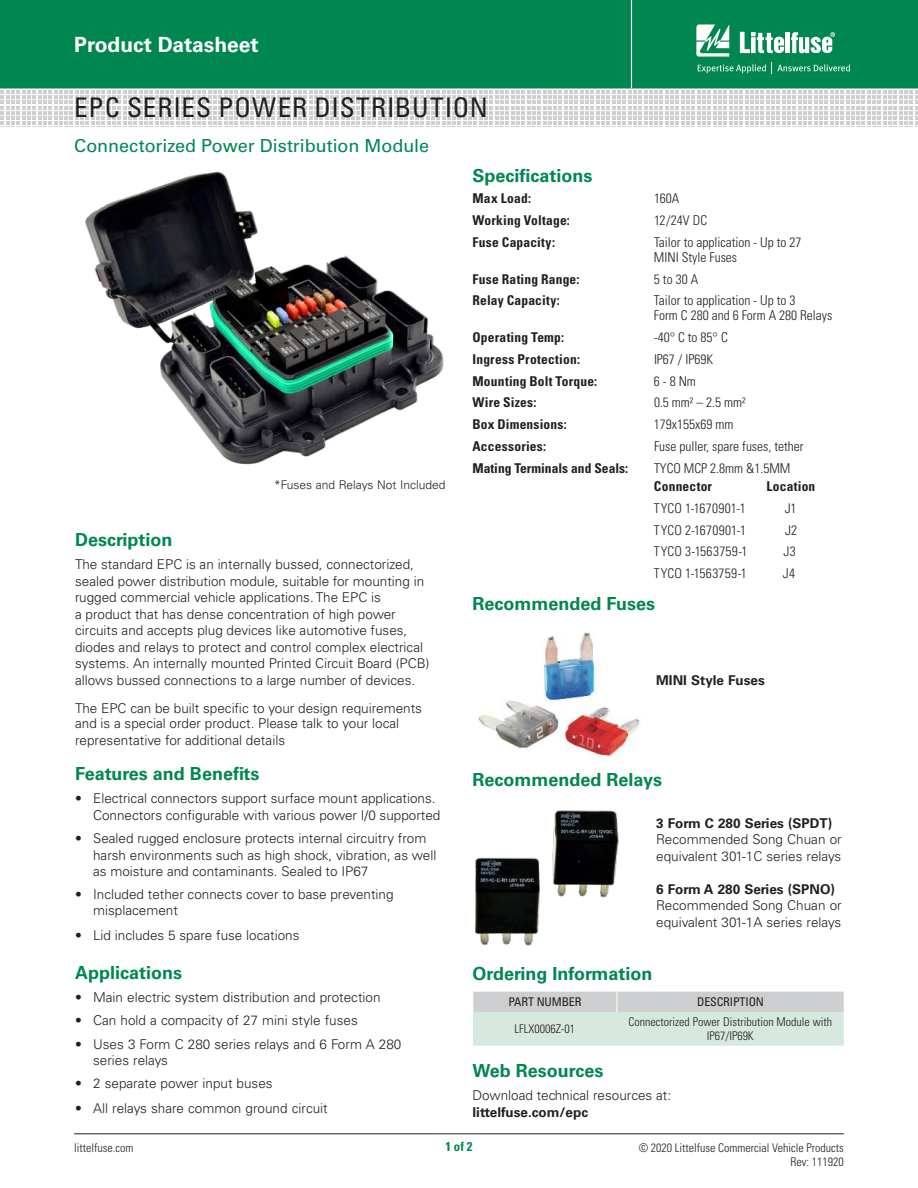
<style>
.page{position:relative;width:918px;height:1188px;background:#fff}
.page>*{position:absolute;margin:0;border:0;box-sizing:border-box;transform-origin:0 0}
.t1{font:condensed 27px "Univers LT Std";letter-spacing:.035em;color:#221f1f}
.t2{font:700 21px "Univers LT Std";color:#fff}
.t3{font:700 18px "Univers LT Std";color:#008751}
.t4{font:18px "Univers LT Std";letter-spacing:-.005em;color:#008751}
.t5{font:300 13.5px/16.5px "Univers LT Std";color:#221f1f}
.t6{font:300 condensed 13.5px/15px "Univers LT Std";color:#221f1f}
.t7{font:700 condensed 13.5px "Univers LT Std";letter-spacing:.015em;color:#221f1f}
.t8{font:700 13.5px "Univers LT Std";color:#221f1f}
.t9{font:300 condensed 13.5px "Univers LT Std";letter-spacing:.02em;color:#221f1f}
.t10{font:700 condensed 12.75px "Univers LT Std";color:#008751}
.t11{font:300 condensed 12px/13.5px "Univers LT Std";color:#221f1f;text-align:right}
.t12{font:300 12px "Univers LT Std";color:#221f1f}
.t13{font:condensed 12px "Univers LT Std";letter-spacing:-.01em;color:#221f1f}
</style>
<div class="page">
<div style="left:0;top:0;width:918px;height:88px;background:#008751"></div>
<hr style="left:631px;top:0;width:1px;height:88px;background:#fff">
<hr style="left:74px;top:1134px;width:770px;height:1px;background:#221f1f">
<svg style="left:1px;top:91px;width:917px;height:36px"></svg>
<svg style="left:696px;top:24px;width:33px;height:33px"></svg>
<hr style="left:786px;top:32px;width:4px;height:21px;background:#fff">
<svg style="left:791px;top:32px;width:44px;height:21px"></svg>
<svg style="left:740px;top:32px;width:44px;height:21px"></svg>
<svg style="left:698px;top:64px;width:68px;height:9px"></svg>
<svg style="left:772px;top:63px;width:78px;height:11px"></svg>
<svg style="left:473px;top:992px;width:371px;height:54px;background:#d3ded9"></svg>
<img style="left:85px;top:171px;width:359px;height:294px">
<img style="left:478px;top:632px;width:162px;height:126px">
<img style="left:475px;top:810px;width:144px;height:136px">
<h2 class="t2" style="left:74px;top:32px;width:186px">Product Datasheet</h2>
<h1 class="t1" style="left:74px;top:92px;width:415px">EPC SERIES POWER DISTRIBUTION</h1>
<h3 class="t4" style="left:74px;top:135px;width:356px">Connectorized Power Distribution Module</h3>
<p class="t12" style="left:274px;top:480px;width:173px">*Fuses and Relays Not Included</p>
<h3 class="t3" style="left:75px;top:532px;width:99px">Description</h3>
<p class="t5" style="left:75px;top:557px;width:356px">The standard EPC is an internally bussed, connectorized, sealed power distribution module, suitable for mounting in rugged commercial vehicle applications. The EPC is<br>a product that has dense concentration of high power circuits and accepts plug devices like automotive fuses, diodes and relays to protect and control complex electrical systems. An internally mounted Printed Circuit Board (PCB) allows bussed connections to a large number of devices.</p>
<p class="t5" style="left:75px;top:702px;width:348px;line-height:15px">The EPC can be built specific to your design requirements and is a special order product. Please talk to your local</p>
<p class="t5" style="left:75px;top:733px;width:212px">representative for additional details</p>
<h3 class="t3" style="left:75px;top:766px;width:186px">Features and Benefits</h3>
<p class="t5" style="left:93px;top:791px;width:349px;text-indent:-18px">• Electrical connectors support surface mount applications.<br>Connectors configurable with various power I/0 supported</p>
<p class="t5" style="left:93px;top:831px;width:345px;text-indent:-18px">• Sealed rugged enclosure protects internal circuitry from harsh environments such as high shock, vibration, as well as moisture and contaminants. Sealed to IP67</p>
<p class="t5" style="left:93px;top:887px;width:302px;text-indent:-18px">• Included tether connects cover to base preventing misplacement</p>
<p class="t5" style="left:75px;top:928px;width:226px">• Lid includes 5 spare fuse locations</p>
<h3 class="t3" style="left:75px;top:965px;width:109px">Applications</h3>
<p class="t5" style="left:75px;top:990px;width:307px">• Main electric system distribution and protection</p>
<p class="t5" style="left:75px;top:1013px;width:284px">• Can hold a compacity of 27 mini style fuses</p>
<p class="t5" style="left:93px;top:1037px;width:310px;text-indent:-18px">• Uses 3 Form C 280 series relays and 6 Form A 280 series relays</p>
<p class="t5" style="left:75px;top:1076px;width:199px">• 2 separate power input buses</p>
<p class="t5" style="left:75px;top:1101px;width:254px">• All relays share common ground circuit</p>
<h3 class="t3" style="left:472px;top:168px;width:122px">Specifications</h3>
<p class="t7" style="left:472px;top:193px;width:60px">Max Load:</p>
<p class="t6" style="left:654px;top:192px;width:27px">160A</p>
<p class="t7" style="left:472px;top:215px;width:99px">Working Voltage:</p>
<p class="t6" style="left:654px;top:214px;width:55px">12/24V DC</p>
<p class="t7" style="left:472px;top:237px;width:84px">Fuse Capacity:</p>
<p class="t6" style="left:654px;top:236px;width:149px">Tailor to application - Up to 27<br>MINI Style Fuses</p>
<p class="t7" style="left:472px;top:274px;width:109px">Fuse Rating Range:</p>
<p class="t6" style="left:654px;top:272px;width:46px">5 to 30 A</p>
<p class="t7" style="left:472px;top:295px;width:89px">Relay Capacity:</p>
<p class="t6" style="left:654px;top:294px;width:180px">Tailor to application - Up to 3<br>Form C 280 and 6 Form A 280 Relays</p>
<p class="t7" style="left:472px;top:332px;width:93px">Operating Temp:</p>
<p class="t6" style="left:654px;top:331px;width:75px">-40° C to 85° C</p>
<p class="t7" style="left:472px;top:354px;width:109px">Ingress Protection:</p>
<p class="t6" style="left:654px;top:353px;width:61px">IP67 / IP69K</p>
<p class="t7" style="left:472px;top:376px;width:126px">Mounting Bolt Torque:</p>
<p class="t6" style="left:654px;top:374px;width:43px">6 - 8 Nm</p>
<p class="t7" style="left:472px;top:397px;width:66px">Wire Sizes:</p>
<p class="t6" style="left:654px;top:396px;width:93px">0.5 mm² – 2.5 mm²</p>
<p class="t7" style="left:472px;top:419px;width:96px">Box Dimensions:</p>
<p class="t6" style="left:654px;top:418px;width:81px">179x155x69 mm</p>
<p class="t7" style="left:472px;top:441px;width:75px">Accessories:</p>
<p class="t6" style="left:654px;top:440px;width:151px">Fuse puller, spare fuses, tether</p>
<p class="t7" style="left:472px;top:463px;width:157px">Mating Terminals and Seals:</p>
<p class="t6" style="left:654px;top:461px;width:138px">TYCO MCP 2.8mm &amp;1.5MM</p>
<p class="t7" style="left:654px;top:481px;width:60px">Connector</p>
<p class="t7" style="left:766px;top:481px;width:50px">Location</p>
<p class="t9" style="left:654px;top:503px;width:93px">TYCO 1-1670901-1</p>
<p class="t6" style="left:785px;top:502px;width:13px">J1</p>
<p class="t9" style="left:654px;top:525px;width:94px">TYCO 2-1670901-1</p>
<p class="t6" style="left:785px;top:523px;width:14px">J2</p>
<p class="t9" style="left:654px;top:546px;width:95px">TYCO 3-1563759-1</p>
<p class="t6" style="left:784px;top:545px;width:14px">J3</p>
<p class="t9" style="left:654px;top:568px;width:94px">TYCO 1-1563759-1</p>
<p class="t6" style="left:783px;top:567px;width:14px">J4</p>
<h3 class="t3" style="left:472px;top:596px;width:184px">Recommended Fuses</h3>
<p class="t8" style="left:656px;top:675px;width:110px">MINI Style Fuses</p>
<h3 class="t3" style="left:472px;top:772px;width:191px">Recommended Relays</h3>
<p class="t8" style="left:656px;top:818px;width:178px">3 Form C 280 Series (SPDT)</p>
<p class="t5" style="left:656px;top:832px;width:187px">Recommended Song Chuan or equivalent 301-1C series relays</p>
<p class="t8" style="left:656px;top:884px;width:180px">6 Form A 280 Series (SPNO)</p>
<p class="t5" style="left:656px;top:898px;width:187px">Recommended Song Chuan or equivalent 301-1A series relays</p>
<h3 class="t3" style="left:472px;top:966px;width:181px">Ordering Information</h3>
<p class="t13" style="left:508px;top:995px;width:75px">PART NUMBER</p>
<p class="t13" style="left:697px;top:995px;width:68px">DESCRIPTION</p>
<p class="t11" style="left:515px;top:1023px;width:62px">LFLX0006Z-01</p>
<p class="t11" style="left:629px;top:1016px;width:205px;text-align:center">Connectorized Power Distribution Module with<br>IP67/IP69K</p>
<h3 class="t3" style="left:472px;top:1063px;width:132px">Web Resources</h3>
<p class="t5" style="left:472px;top:1088px;width:200px">Download technical resources at:</p>
<p class="t8" style="left:472px;top:1106px;width:117px">littelfuse.com/epc</p>
<p class="t11" style="left:74px;top:1141px;width:61px">littelfuse.com</p>
<p class="t10" style="left:445px;top:1142px;width:29px">1 of 2</p>
<p class="t11" style="left:639px;top:1141px;width:207px">© 2020 Littelfuse Commercial Vehicle Products<br>Rev: 111920</p>
</div>
